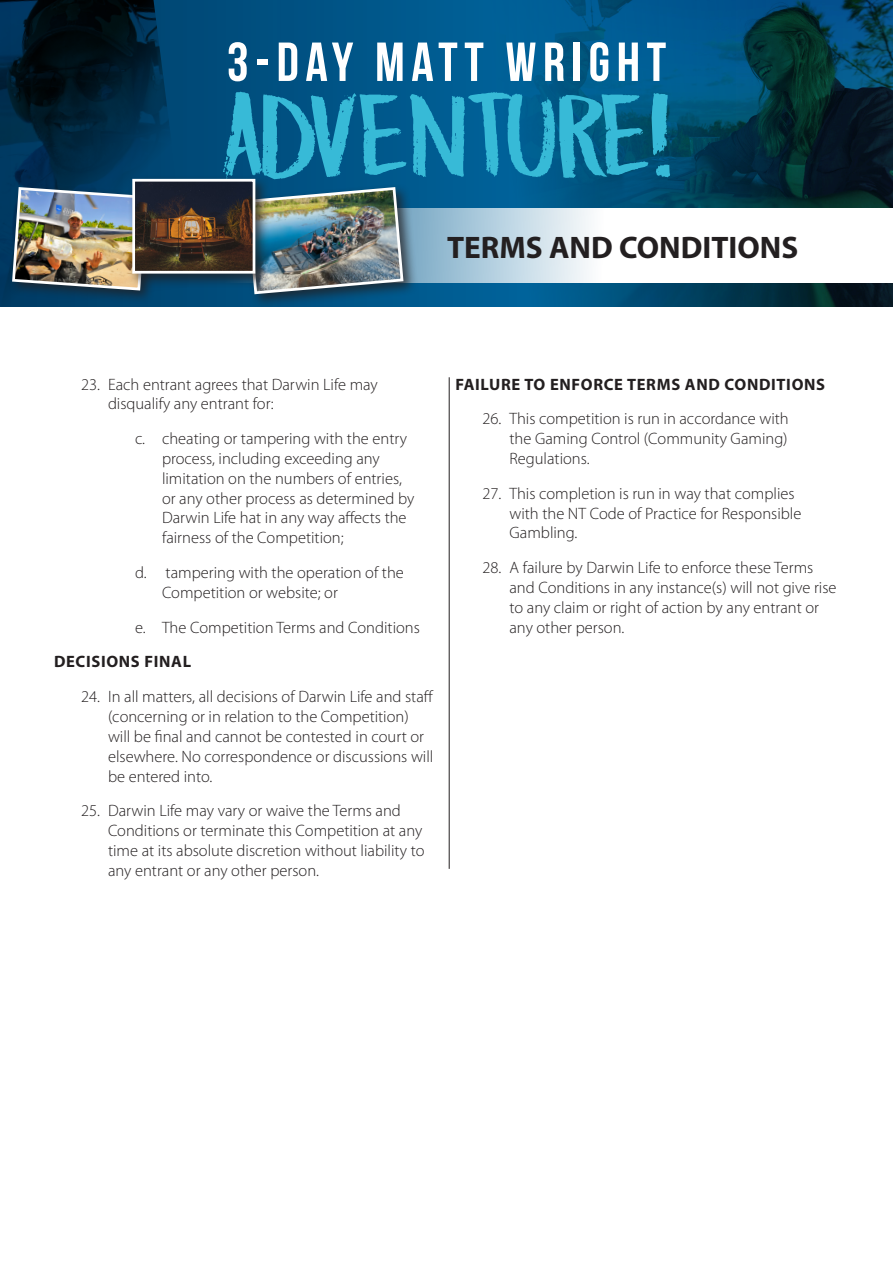
<style>
.page{position:relative;width:893px;height:1263px;background:#fff}
.page>*{position:absolute;margin:0;border:0;box-sizing:border-box;transform-origin:0 0}
.t1{font:120.15px "DK Midnight Chalker";letter-spacing:-.05em;color:#37bad7;scale:1.37 1}
.t2{font:54.9px "Bebas Neue";letter-spacing:.12em;color:#fff}
.Normal__Web{font:700 31.2px "Myriad Pro";color:#231f20}
.t3{font:300 16.5px/19.8px "Myriad Pro";color:#231f20}
.Normal__Web-2{font:700 16.5px "Myriad Pro";letter-spacing:.04em;color:#231f20}
</style>
<div class="page">
<div style="left:0;top:0;width:893px;height:306px;background:#004f7e"></div>
<img style="left:337px;top:0;width:556px;height:306px">
<svg style="left:418px;top:208px;width:475px;height:75px;background:#e6eff4"></svg>
<img style="left:0;top:0;width:171px;height:306px">
<div style="left:8px;top:183px;width:153px;height:122px;background:#231f20;opacity:.75"></div>
<img style="left:11px;top:186px;width:137px;height:106px">
<div style="left:242px;top:183px;width:176px;height:123px;background:#231f20;opacity:.75"></div>
<img style="left:245px;top:186px;width:160px;height:110px">
<div style="left:128px;top:174px;width:142px;height:114px;background:#231f20;opacity:.75"></div>
<img style="left:136px;top:183px;width:115px;height:87px">
<div style="left:132px;top:179px;width:123px;height:95px;border:3px solid #fff"></div>
<hr style="left:449px;top:377px;width:1px;height:492px;background:#231f20">
<p class="t2" style="left:227px;top:32px;width:441px">3-DAY MATT WRIGHT</p>
<p class="t1" style="left:218px;top:68px;width:335px">ADVENTURE!</p>
<p class="Normal__Web" style="left:447px;top:227px;width:353px">TERMS AND CONDITIONS</p>
<p class="t3" style="left:108px;top:374px;width:271px;text-indent:-27px">23. Each entrant agrees that Darwin Life may disqualify any entrant for:</p>
<p class="t3" style="left:162px;top:429px;width:254px;text-indent:-27px">c. cheating or tampering with the entry process, including exceeding any limitation on the numbers of entries, or any other process as determined by Darwin Life hat in any way affects the fairness of the Competition;</p>
<p class="t3" style="left:162px;top:562px;width:243px;text-indent:-27px">d. tampering with the operation of the<br>Competition or website; or</p>
<p class="t3" style="left:135px;top:617px;width:286px">e. The Competition Terms and Conditions</p>
<p class="Normal__Web-2" style="left:54px;top:651px;width:139px">DECISIONS FINAL</p>
<p class="t3" style="left:108px;top:687px;width:327px;text-indent:-27px">24. In all matters, all decisions of Darwin Life and staff (concerning or in relation to the Competition) will be final and cannot be contested in court or elsewhere. No correspondence or discussions will be entered into.</p>
<p class="t3" style="left:108px;top:801px;width:318px;text-indent:-27px">25. Darwin Life may vary or waive the Terms and Conditions or terminate this Competition at any time at its absolute discretion without liability to any entrant or any other person.</p>
<p class="Normal__Web-2" style="left:455px;top:373px;width:371px">FAILURE TO ENFORCE TERMS AND CONDITIONS</p>
<p class="t3" style="left:509px;top:409px;width:281px;text-align:justify;text-indent:-27px">26. This competition is run in accordance with the Gaming Control (Community Gaming)<br>Regulations.</p>
<p class="t3" style="left:509px;top:483px;width:293px;text-indent:-27px">27. This completion is run in way that complies with the NT Code of Practice for Responsible<br>Gambling.</p>
<p class="t3" style="left:509px;top:558px;width:329px;text-indent:-27px">28. A failure by Darwin Life to enforce these Terms and Conditions in any instance(s) will not give rise to any claim or right of action by any entrant or any other person.</p>
</div>
